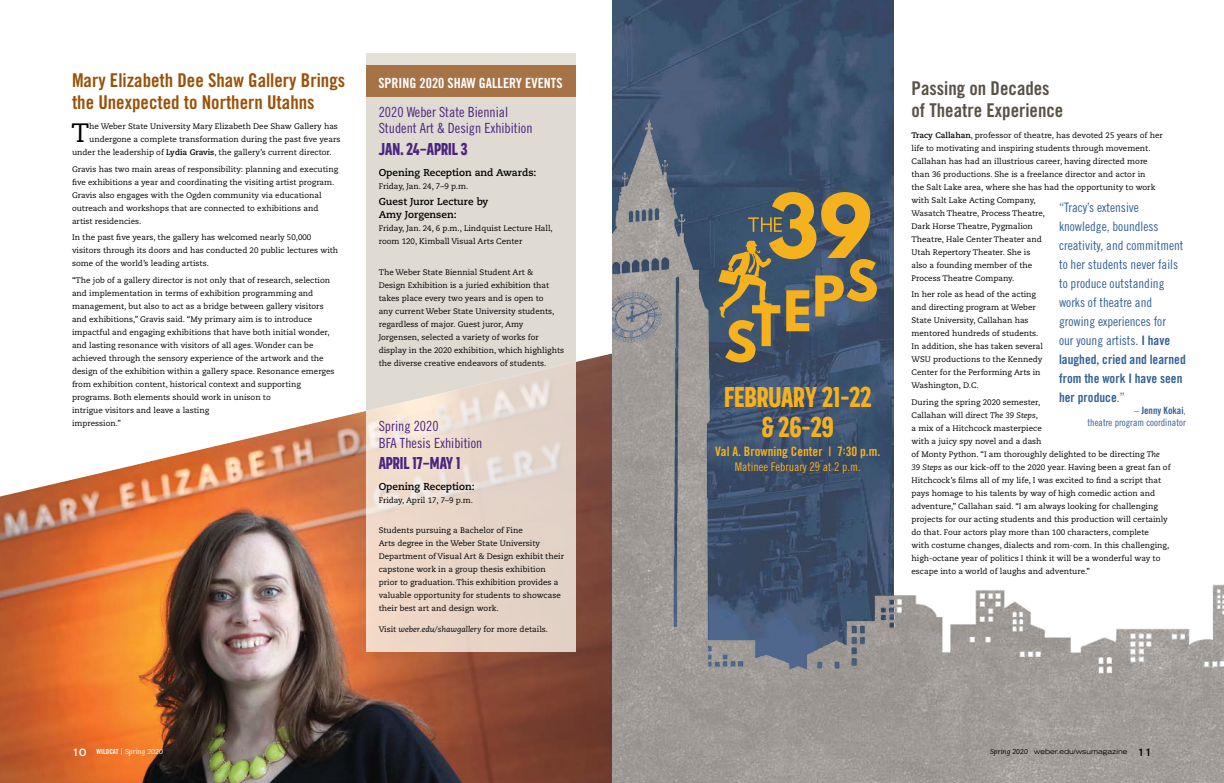
<style>
.page{position:relative;width:1224px;height:783px;background:#fff}
.page>*{position:absolute;margin:0;border:0;box-sizing:border-box;transform-origin:0 0}
.t1{font:700 condensed 30px/30px "Praktika";color:#f5b21e;text-align:center}
.t2{font:26.6px "Caecilia LT Std";color:#000}
.t3{font:19px/21.8px "Trade Gothic LT Std Bd Cn 20";color:#9a5107}
.t4{font:19px/21.8px "Trade Gothic LT Std Bd Cn 20";color:#585148}
.t5{font:700 condensed 18px "Praktika";color:#4a2480}
.t6{font:14px/16.1px "Trade Gothic LT Std Cn 18";color:#4a2480}
.t7{font:14px "Trade Gothic LT Std Bd Cn 20";color:#fff}
.t8{font:13px/19px "Trade Gothic LT Std Cn 18";color:#336195}
.t9{font:13px/19px "Trade Gothic LT Std Bd Cn 20";color:#336195}
.t10{font:13px "Trade Gothic LT Std Bd Cn 20";color:#f5b21e}
.t11{font:12px "Trade Gothic LT Std Cn 18";color:#f5b21e}
.t12{font:700 10px/13px "Caecilia LT Std";color:#000}
.t13{font:10px "Trade Gothic LT Std Cn 18";color:#336195}
.t14{font:10px "Trade Gothic LT Std Bd Cn 20";color:#336195}
.t15{font:700 expanded 10px "Trade Gothic LT Std";color:#fff}
.t16{font:8px/13px "Caecilia LT Std";color:#000}
.t17{font:italic 8px "Caecilia LT Std";color:#000}
.t18{font:expanded 7px "Trade Gothic LT Std";color:#000}
.t19{font:italic 7px "Caecilia LT Std";color:#fff}
.s1{font-weight:700}
.s2{font-style:normal}
.s3{font-style:italic}
.s4{font-family:"Trade Gothic LT Std Bd Cn 20"}
.s5{font-family:"Trade Gothic LT Std Cn 18"}
.s6{font-family:"Trade Gothic LT Std Bd Cn 20";font-style:normal}
.s7{font-family:"Trade Gothic LT Std";font-style:normal;font-stretch:expanded}
.s8{font-family:"Caecilia LT Std";font-style:italic;font-stretch:normal}
.s9{color:#939598}
.s10{font-weight:700;font-size:10px}
</style>
<div class="page">
<img style="left:612px;top:0;width:612px;height:783px">
<img style="left:0;top:353px;width:612px;height:430px">
<svg style="left:366px;top:97px;width:210px;height:555px;background:#e3d9ce"></svg>
<div style="left:366px;top:54px;width:210px;height:11px;background:#e2ded5"></div>
<div style="left:366px;top:65px;width:210px;height:32px;background:#a67347"></div>
<svg style="left:719px;top:192px;width:158px;height:170px;background:#757055"></svg>
<h3 class="t3" style="left:72px;top:69px;width:275px">Mary Elizabeth Dee Shaw Gallery Brings the Unexpected to Northern Utahns</h3>
<h2 class="t2" style="left:71px;top:117px;width:19px">T</h2>
<p class="t16" style="left:89px;top:120px;width:250px">he Weber State University Mary Elizabeth Dee Shaw Gallery has</p>
<p class="t16" style="left:89px;top:133px;width:253px">undergone a complete transformation during the past five years</p>
<p class="t16" style="left:72px;top:146px;width:261px">under the leadership of <span class="s1">Lydia Gravis</span>, the gallery’s current director.</p>
<p class="t16" style="left:72px;top:163px;width:268px">Gravis has two main areas of responsibility: planning and executing five exhibitions a year and coordinating the visiting artist program.<br>Gravis also engages with the Ogden community via educational outreach and workshops that are connected to exhibitions and artist residencies.</p>
<p class="t16" style="left:72px;top:231px;width:268px">In the past five years, the gallery has welcomed nearly 50,000 visitors through its doors and has conducted 20 public lectures with some of the world’s leading artists.</p>
<p class="t16" style="left:72px;top:274px;width:264px">“The job of a gallery director is not only that of research, selection and implementation in terms of exhibition programming and management, but also to act as a bridge between gallery visitors and exhibitions,” Gravis said. “My primary aim is to introduce impactful and engaging exhibitions that have both initial wonder, and lasting resonance with visitors of all ages. Wonder can be achieved through the sensory experience of the artwork and the design of the exhibition within a gallery space. Resonance emerges from exhibition content, historical context and supporting programs. Both elements should work in unison to<br>intrigue visitors and leave a lasting<br>impression.”</p>
<h3 class="t7" style="left:378px;top:74px;width:186px">SPRING 2020 SHAW GALLERY EVENTS</h3>
<h3 class="t6" style="left:379px;top:104px;width:155px">2020 Weber State Biennial<br>Student Art &amp; Design Exhibition</h3>
<h3 class="t5" style="left:379px;top:135px;width:90px">JAN. 24–APRIL 3</h3>
<p class="t12" style="left:379px;top:166px;width:159px">Opening Reception and Awards:</p>
<p class="t16" style="left:379px;top:180px;width:91px">Friday, Jan. 24, 7–9 p.m.</p>
<p class="t12" style="left:379px;top:196px;width:111px">Guest Juror Lecture by<br>Amy Jorgensen:</p>
<p class="t16" style="left:379px;top:222px;width:176px">Friday, Jan. 24, 6 p.m., Lindquist Lecture Hall, room 120, Kimball Visual Arts Center</p>
<p class="t16" style="left:379px;top:265px;width:187px">The Weber State Biennial Student Art &amp;<br>Design Exhibition is a juried exhibition that takes place every two years and is open to<br>any current Weber State University students, regardless of major. Guest juror, Amy Jorgensen, selected a variety of works for display in the 2020 exhibition, which highlights the diverse creative endeavors of students.</p>
<h3 class="t6" style="left:379px;top:418px;width:105px">Spring 2020<br>BFA Thesis Exhibition</h3>
<h3 class="t5" style="left:379px;top:449px;width:83px">APRIL 17–MAY 1</h3>
<p class="t12" style="left:379px;top:480px;width:97px">Opening Reception:</p>
<p class="t16" style="left:379px;top:494px;width:96px">Friday, April 17, 7–9 p.m.</p>
<p class="t16" style="left:379px;top:524px;width:187px">Students pursuing a Bachelor of Fine<br>Arts degree in the Weber State University Department of Visual Art &amp; Design exhibit their capstone work in a group thesis exhibition prior to graduation. This exhibition provides a valuable opportunity for students to showcase their best art and design work.</p>
<p class="t17" style="left:379px;top:625px;width:171px"><span class="s2">Visit</span> weber.edu/shawgallery <span class="s2">for more details.</span></p>
<h1 class="t1" style="left:724px;top:380px;width:149px">FEBRUARY 21-22 &amp; 26-29</h1>
<h3 class="t10" style="left:715px;top:444px;width:167px">Val A. Browning Center | 7:30 p.m.</h3>
<h3 class="t11" style="left:735px;top:460px;width:127px">Matinee February 29 at 2 p.m.</h3>
<h3 class="t4" style="left:912px;top:77px;width:153px">Passing on Decades of Theatre Experience</h3>
<p class="t16" style="left:912px;top:128px;width:253px"><span class="s1">Tracy Callahan</span>, professor of theatre, has devoted 25 years of her life to motivating and inspiring students through movement.<br>Callahan has had an illustrious career, having directed more than 36 productions. She is a freelance director and actor in<br>the Salt Lake area, where she has had the opportunity to work with Salt Lake Acting Company,<br>Wasatch Theatre, Process Theatre,<br>Dark Horse Theatre, Pygmalion<br>Theatre, Hale Center Theater and<br>Utah Repertory Theater. She is<br>also a founding member of the<br>Process Theatre Company.</p>
<p class="t16" style="left:912px;top:288px;width:133px">In her role as head of the acting and directing program at Weber<br>State University, Callahan has mentored hundreds of students.<br>In addition, she has taken several<br>WSU productions to the Kennedy<br>Center for the Performing Arts in<br>Washington, D.C.</p>
<p class="t16" style="left:912px;top:396px;width:261px">During the spring 2020 semester,<br>Callahan will direct <span class="s3">The 39 Steps</span>,<br>a mix of a Hitchcock masterpiece<br>with a juicy spy novel and a dash<br>of Monty Python. “I am thoroughly delighted to be directing <span class="s3">The 39 Steps</span> as our kick-off to the 2020 year. Having been a great fan of Hitchcock’s films all of my life, I was excited to find a script that pays homage to his talents by way of high comedic action and adventure,” Callahan said. “I am always looking for challenging projects for our acting students and this production will certainly do that. Four actors play more than 100 characters, complete<br>with costume changes, dialects and rom-com. In this challenging, high-octane year of politics I think it will be a wonderful way to escape into a world of laughs and adventure.”</p>
<h3 class="t8" style="left:1059px;top:198px;width:126px">“Tracy’s extensive knowledge, boundless creativity, and commitment to her students never fails to produce outstanding works of theatre and growing experiences for our young artists. <span class="s4">I have</span></h3>
<h3 class="t9" style="left:1059px;top:350px;width:128px">laughed, cried and learned from the work I have seen her produce<span class="s5">.”</span></h3>
<p class="t14" style="left:1134px;top:404px;width:53px"><span class="s5">–</span> Jenny Kokai<span class="s5">,</span></p>
<p class="t13" style="left:1088px;top:416px;width:100px">theatre program coordinator</p>
<p class="t15" style="left:72px;top:746px;width:16px">10</p>
<p class="t19" style="left:97px;top:748px;width:68px"><span class="s6">WILDCAT</span> <span class="s7">|</span> Spring 2020</p>
<p class="t18" style="left:990px;top:747px;width:163px"><span class="s8">Spring 2020</span> <span class="s9">|</span> weber.edu/wsumagazine <span class="s10">11</span></p>
</div>
